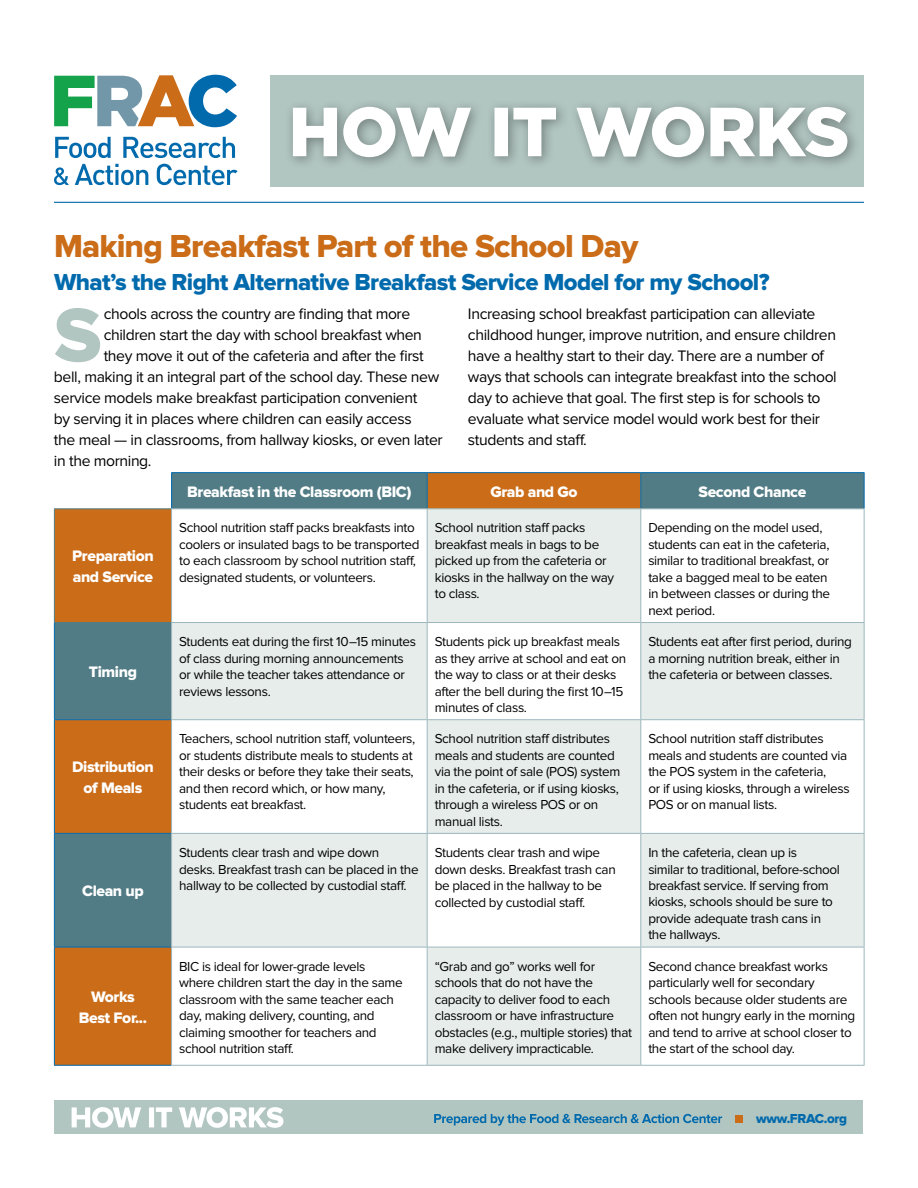
<style>
.page{position:relative;width:918px;height:1188px;background:#fff}
.page>*{position:absolute;margin:0;border:0;box-sizing:border-box;transform-origin:0 0}
.t1{font:78.75px "Proxima Nova Extrabld";color:#b1c5c1}
.t2{font:33px "Proxima Nova Extrabld";letter-spacing:-.025em;color:#ca6c18}
.t3{font:24px "Proxima Nova Extrabld";letter-spacing:-.025em;color:#006aad}
.t4{font:15.75px/21px "Proxima Nova";letter-spacing:-.025em;color:#000}
.t5{font:15.75px/21px "Proxima Nova Extrabld";letter-spacing:-.025em;color:#fff;text-align:center}
.t6{font:13.5px/16.5px "Proxima Nova";letter-spacing:-.025em;color:#000}
.t7{font:13.5px "Proxima Nova Extrabld";letter-spacing:-.025em;color:#006aad}
</style>
<div class="page">
<div style="left:55px;top:1101px;width:808px;height:33px;background:#b1c5c1"></div>
<div style="left:271px;top:76px;width:593px;height:111px;background:#b1c5c1"></div>
<svg style="left:54px;top:75px;width:183px;height:52px"></svg>
<svg style="left:55px;top:137px;width:56px;height:21px"></svg>
<svg style="left:123px;top:137px;width:112px;height:21px"></svg>
<svg style="left:54px;top:167px;width:15px;height:18px"></svg>
<svg style="left:75px;top:164px;width:73px;height:21px"></svg>
<svg style="left:157px;top:164px;width:81px;height:21px"></svg>
<hr style="left:54px;top:202px;width:810px;height:1px;background:#006aad">
<div style="left:736px;top:1116px;width:7px;height:7px;background:#ca6c18"></div>
<svg style="left:72px;top:1107px;width:212px;height:21px"></svg>
<div style="left:284px;top:98px;width:577px;height:72px;background:#000;opacity:.35"></div>
<svg style="left:293px;top:107px;width:554px;height:50px"></svg>
<div style="left:641px;top:473px;width:223px;height:35px;background:#527c85"></div>
<svg style="left:55px;top:473px;width:585px;height:592px;background:#9d794e"></svg>
<svg style="left:172px;top:509px;width:692px;height:556px"></svg>
<svg style="left:428px;top:623px;width:212px;height:324px"></svg>
<hr style="left:427px;top:472px;width:214px;height:1px;background:#006aad">
<hr style="left:641px;top:472px;width:224px;height:1px;background:#006aad">
<hr style="left:640px;top:473px;width:1px;height:35px;background:#006aad">
<hr style="left:864px;top:473px;width:1px;height:35px;background:#006aad">
<hr style="left:54px;top:623px;width:1px;height:96px;background:#006aad">
<hr style="left:54px;top:719px;width:117px;height:1px;background:#006aad">
<hr style="left:54px;top:720px;width:1px;height:113px;background:#006aad">
<hr style="left:54px;top:833px;width:117px;height:1px;background:#006aad">
<hr style="left:54px;top:834px;width:1px;height:113px;background:#006aad">
<hr style="left:54px;top:947px;width:117px;height:1px;background:#006aad">
<hr style="left:54px;top:947px;width:1px;height:118px;background:#006aad">
<hr style="left:54px;top:1065px;width:117px;height:1px;background:#006aad">
<hr style="left:54px;top:508px;width:117px;height:1px;background:#527c85">
<hr style="left:54px;top:509px;width:1px;height:113px;background:#527c85">
<hr style="left:54px;top:622px;width:117px;height:1px;background:#527c85">
<hr style="left:171px;top:472px;width:256px;height:1px;background:#006aad">
<hr style="left:171px;top:473px;width:1px;height:35px;background:#006aad">
<hr style="left:427px;top:473px;width:1px;height:35px;background:#006aad">
<hr style="left:171px;top:508px;width:256px;height:1px;background:#9cb7bd">
<hr style="left:171px;top:509px;width:1px;height:113px;background:#9cb7bd">
<hr style="left:427px;top:508px;width:214px;height:1px;background:#9cb7bd">
<hr style="left:427px;top:509px;width:1px;height:113px;background:#9cb7bd">
<hr style="left:641px;top:508px;width:224px;height:1px;background:#9cb7bd">
<hr style="left:640px;top:509px;width:1px;height:113px;background:#9cb7bd">
<hr style="left:864px;top:509px;width:1px;height:113px;background:#9cb7bd">
<hr style="left:171px;top:622px;width:256px;height:1px;background:#9cb7bd">
<hr style="left:171px;top:623px;width:1px;height:96px;background:#9cb7bd">
<hr style="left:427px;top:622px;width:214px;height:1px;background:#9cb7bd">
<hr style="left:427px;top:623px;width:1px;height:96px;background:#9cb7bd">
<hr style="left:641px;top:622px;width:224px;height:1px;background:#9cb7bd">
<hr style="left:640px;top:623px;width:1px;height:96px;background:#9cb7bd">
<hr style="left:864px;top:623px;width:1px;height:96px;background:#9cb7bd">
<hr style="left:171px;top:719px;width:256px;height:1px;background:#9cb7bd">
<hr style="left:171px;top:720px;width:1px;height:113px;background:#9cb7bd">
<hr style="left:427px;top:719px;width:214px;height:1px;background:#9cb7bd">
<hr style="left:427px;top:720px;width:1px;height:113px;background:#9cb7bd">
<hr style="left:641px;top:719px;width:224px;height:1px;background:#9cb7bd">
<hr style="left:640px;top:720px;width:1px;height:113px;background:#9cb7bd">
<hr style="left:864px;top:720px;width:1px;height:113px;background:#9cb7bd">
<hr style="left:171px;top:833px;width:256px;height:1px;background:#9cb7bd">
<hr style="left:171px;top:834px;width:1px;height:113px;background:#9cb7bd">
<hr style="left:427px;top:833px;width:214px;height:1px;background:#9cb7bd">
<hr style="left:427px;top:834px;width:1px;height:113px;background:#9cb7bd">
<hr style="left:641px;top:833px;width:224px;height:1px;background:#9cb7bd">
<hr style="left:640px;top:834px;width:1px;height:113px;background:#9cb7bd">
<hr style="left:864px;top:834px;width:1px;height:113px;background:#9cb7bd">
<hr style="left:171px;top:947px;width:256px;height:1px;background:#9cb7bd">
<hr style="left:171px;top:947px;width:1px;height:118px;background:#9cb7bd">
<hr style="left:427px;top:947px;width:214px;height:1px;background:#9cb7bd">
<hr style="left:427px;top:947px;width:1px;height:118px;background:#9cb7bd">
<hr style="left:641px;top:947px;width:224px;height:1px;background:#9cb7bd">
<hr style="left:640px;top:947px;width:1px;height:118px;background:#9cb7bd">
<hr style="left:864px;top:947px;width:1px;height:118px;background:#9cb7bd">
<hr style="left:171px;top:1065px;width:256px;height:1px;background:#9cb7bd">
<hr style="left:427px;top:1065px;width:214px;height:1px;background:#9cb7bd">
<hr style="left:641px;top:1065px;width:224px;height:1px;background:#9cb7bd">
<svg style="left:434px;top:1114px;width:288px;height:12px"></svg>
<h2 class="t2" style="left:54px;top:230px;width:586px">Making Breakfast Part of the School Day</h2>
<h3 class="t3" style="left:54px;top:271px;width:717px">What’s the Right Alternative Breakfast Service Model for my School?</h3>
<h1 class="t1" style="left:54px;top:299px;width:49px">S</h1>
<p class="t4" style="left:104px;top:304px;width:308px">chools across the country are finding that more</p>
<p class="t4" style="left:104px;top:325px;width:320px">children start the day with school breakfast when</p>
<p class="t4" style="left:104px;top:346px;width:322px">they move it out of the cafeteria and after the first</p>
<p class="t4" style="left:54px;top:367px;width:387px">bell, making it an integral part of the school day. These new</p>
<p class="t4" style="left:54px;top:388px;width:365px">service models make breakfast participation convenient</p>
<p class="t4" style="left:54px;top:409px;width:359px">by serving it in places where children can easily access</p>
<p class="t4" style="left:54px;top:430px;width:390px">the meal — in classrooms, from hallway kiosks, or even later</p>
<p class="t4" style="left:54px;top:451px;width:99px">in the morning.</p>
<p class="t4" style="left:468px;top:304px;width:370px">Increasing school breakfast participation can alleviate childhood hunger, improve nutrition, and ensure children have a healthy start to their day. There are a number of ways that schools can integrate breakfast into the school day to achieve that goal. The first step is for schools to evaluate what service model would work best for their students and staff.</p>
<p class="t5" style="left:72px;top:546px;width:83px;text-align:left">Preparation and Service</p>
<p class="t5" style="left:89px;top:662px;width:50px">Timing</p>
<p class="t5" style="left:72px;top:757px;width:83px">Distribution of Meals</p>
<p class="t5" style="left:82px;top:881px;width:63px">Clean up</p>
<p class="t5" style="left:79px;top:987px;width:70px">Works<br>Best For...</p>
<p class="t5" style="left:187px;top:482px;width:226px">Breakfast in the Classroom (BIC)</p>
<p class="t5" style="left:490px;top:482px;width:89px">Grab and Go</p>
<p class="t5" style="left:699px;top:482px;width:109px">Second Chance</p>
<p class="t6" style="left:179px;top:520px;width:242px">School nutrition staff packs breakfasts into coolers or insulated bags to be transported to each classroom by school nutrition staff, designated students, or volunteers.</p>
<p class="t6" style="left:435px;top:520px;width:181px">School nutrition staff packs breakfast meals in bags to be picked up from the cafeteria or kiosks in the hallway on the way to class.</p>
<p class="t6" style="left:648px;top:520px;width:183px">Depending on the model used, students can eat in the cafeteria, similar to traditional breakfast, or take a bagged meal to be eaten in between classes or during the next period.</p>
<p class="t6" style="left:179px;top:634px;width:238px">Students eat during the first 10–15 minutes of class during morning announcements or while the teacher takes attendance or reviews lessons.</p>
<p class="t6" style="left:435px;top:634px;width:193px">Students pick up breakfast meals as they arrive at school and eat on the way to class or at their desks after the bell during the first 10–15 minutes of class.</p>
<p class="t6" style="left:648px;top:634px;width:205px">Students eat after first period, during a morning nutrition break, either in the cafeteria or between classes.</p>
<p class="t6" style="left:179px;top:731px;width:238px">Teachers, school nutrition staff, volunteers, or students distribute meals to students at their desks or before they take their seats, and then record which, or how many, students eat breakfast.</p>
<p class="t6" style="left:435px;top:731px;width:187px">School nutrition staff distributes meals and students are counted via the point of sale (POS) system in the cafeteria, or if using kiosks, through a wireless POS or on manual lists.</p>
<p class="t6" style="left:648px;top:731px;width:203px">School nutrition staff distributes meals and students are counted via the POS system in the cafeteria,<br>or if using kiosks, through a wireless<br>POS or on manual lists.</p>
<p class="t6" style="left:179px;top:845px;width:241px">Students clear trash and wipe down desks. Breakfast trash can be placed in the hallway to be collected by custodial staff.</p>
<p class="t6" style="left:435px;top:845px;width:183px">Students clear trash and wipe down desks. Breakfast trash can be placed in the hallway to be collected by custodial staff.</p>
<p class="t6" style="left:648px;top:845px;width:193px">In the cafeteria, clean up is<br>similar to traditional, before-school breakfast service. If serving from kiosks, schools should be sure to provide adequate trash cans in the hallways.</p>
<p class="t6" style="left:179px;top:959px;width:225px">BIC is ideal for lower-grade levels where children start the day in the same classroom with the same teacher each day, making delivery, counting, and claiming smoother for teachers and school nutrition staff.</p>
<p class="t6" style="left:435px;top:959px;width:199px">“Grab and go” works well for schools that do not have the capacity to deliver food to each classroom or have infrastructure obstacles (e.g., multiple stories) that make delivery impracticable.</p>
<p class="t6" style="left:648px;top:959px;width:208px">Second chance breakfast works particularly well for secondary schools because older students are often not hungry early in the morning and tend to arrive at school closer to the start of the school day.</p>
<p class="t7" style="left:756px;top:1113px;width:92px">www.FRAC.org</p>
</div>
